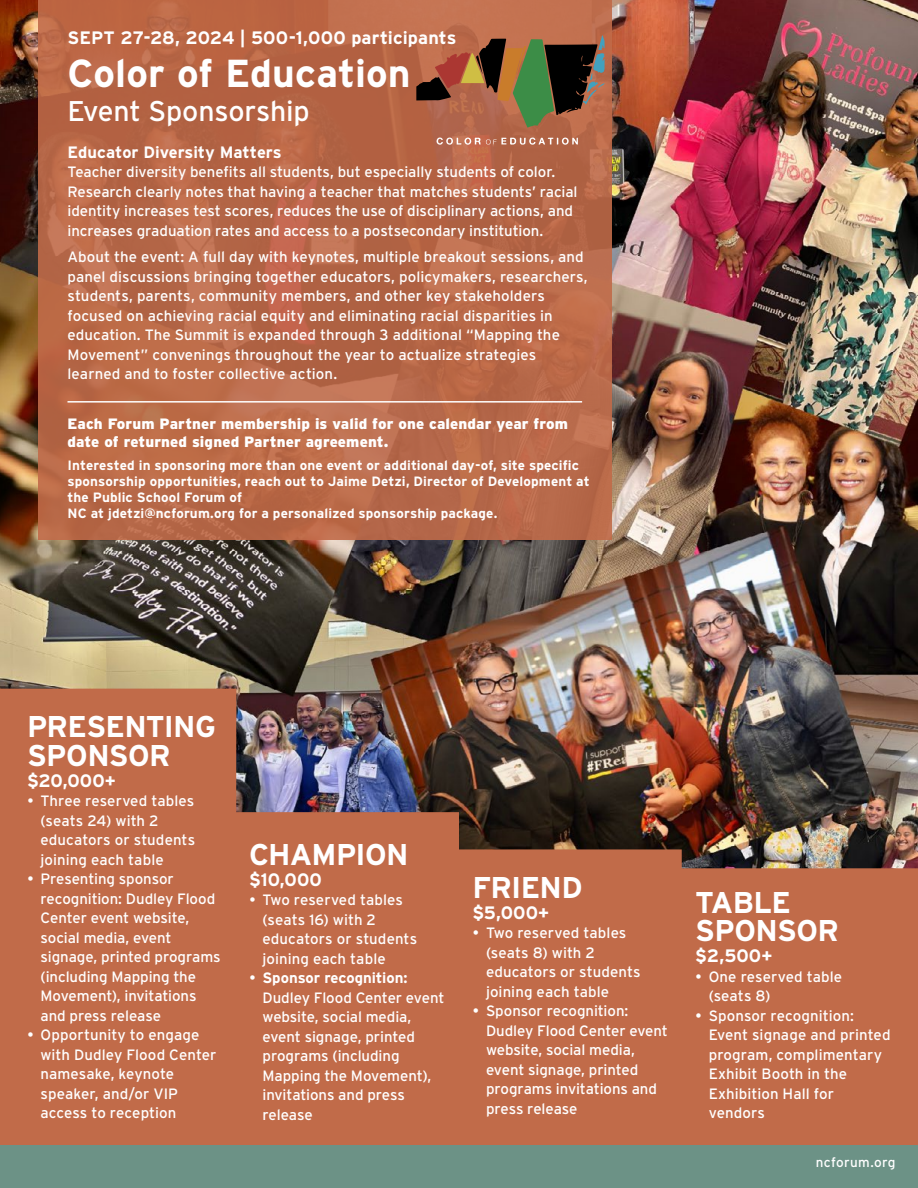
<style>
.page{position:relative;width:918px;height:1188px;background:#fff}
.page>*{position:absolute;margin:0;border:0;box-sizing:border-box;transform-origin:0 0}
.Small_reverse_paragraph{font:700 39px "Interstate";color:#fff}
.Subheader_2{font:700 30px/28.5px "Interstate";letter-spacing:-.02em;color:#fff}
.Subheader_1{font:700 30px/28.5px "Interstate";letter-spacing:-.02em;color:#fff}
.Small_reverse_paragraph-2{font:28.5px "Interstate";letter-spacing:-.01em;color:#fff}
.Small_reverse_paragraph-3{font:700 18px "Interstate";letter-spacing:.005em;color:#fff}
.Subheader_1-2{font:700 18px "Interstate";letter-spacing:.005em;color:#fff}
.Small_reverse_paragraph-4{font:700 16.5px "Interstate";color:#fff}
.Small_reverse_paragraph-5{font:15px/19.5px "Interstate";color:#fff}
.Main_Paragraph_Blue{font:900 15px/18px "Interstate";letter-spacing:.01em;color:#fff}
.Main_Paragraph_Blue-2{font:700 13.5px/16.2px "Interstate";letter-spacing:.01em;color:#fff}
.Footer_Text{font:13.5px "Interstate";letter-spacing:.025em;color:#fff}
.s1{font-weight:700}
</style>
<div class="page">
<img style="left:0;top:0;width:918px;height:689px">
<img style="left:0;top:689px;width:918px;height:457px">
<svg style="left:38px;top:0;width:574px;height:539px;fill:#b76646"></svg>
<div style="left:0;top:1146px;width:918px;height:42px;background:#6c9286"></div>
<svg style="left:436px;top:137px;width:142px;height:8px"></svg>
<svg style="left:416px;top:35px;width:189px;height:93px"></svg>
<hr style="left:68px;top:401px;width:514px;height:2px;background:#fff">
<svg style="left:28px;top:798px;width:5px;height:5px"></svg>
<svg style="left:28px;top:876px;width:5px;height:5px"></svg>
<svg style="left:28px;top:1032px;width:5px;height:5px"></svg>
<svg style="left:250px;top:897px;width:5px;height:5px"></svg>
<svg style="left:250px;top:975px;width:5px;height:5px"></svg>
<svg style="left:474px;top:931px;width:4px;height:4px"></svg>
<svg style="left:474px;top:1009px;width:4px;height:4px"></svg>
<svg style="left:697px;top:974px;width:4px;height:5px"></svg>
<svg style="left:697px;top:1013px;width:4px;height:5px"></svg>
<p class="Small_reverse_paragraph-3" style="left:68px;top:27px;width:390px">SEPT 27-28, 2024 | 500-1,000 participants</p>
<p class="Small_reverse_paragraph" style="left:68px;top:51px;width:345px">Color of Education</p>
<p class="Small_reverse_paragraph-2" style="left:68px;top:95px;width:244px">Event Sponsorship</p>
<p class="Small_reverse_paragraph-4" style="left:68px;top:143px;width:216px">Educator Diversity Matters</p>
<p class="Small_reverse_paragraph-5" style="left:68px;top:162px;width:512px">Teacher diversity benefits all students, but especially students of color.<br>Research clearly notes that having a teacher that matches students’ racial identity increases test scores, reduces the use of disciplinary actions, and increases graduation rates and access to a postsecondary institution.</p>
<p class="Small_reverse_paragraph-5" style="left:68px;top:247px;width:522px">About the event: A full day with keynotes, multiple breakout sessions, and panel discussions bringing together educators, policymakers, researchers, students, parents, community members, and other key stakeholders focused on achieving racial equity and eliminating racial disparities in education. The Summit is expanded through 3 additional “Mapping the Movement” convenings throughout the year to actualize strategies learned and to foster collective action.</p>
<p class="Main_Paragraph_Blue" style="left:68px;top:414px;width:502px">Each Forum Partner membership is valid for one calendar year from date of returned signed Partner agreement.</p>
<p class="Main_Paragraph_Blue-2" style="left:68px;top:457px;width:524px">Interested in sponsoring more than one event or additional day-of, site specific sponsorship opportunities, reach out to Jaime Detzi, Director of Development at the Public School Forum of<br>NC at jdetzi@ncforum.org for a personalized sponsorship package.</p>
<p class="Subheader_1" style="left:27px;top:712px;width:191px">PRESENTING<br>SPONSOR</p>
<p class="Subheader_1-2" style="left:27px;top:770px;width:90px">$20,000+</p>
<p class="Small_reverse_paragraph-5" style="left:40px;top:791px;width:156px">Three reserved tables (seats 24) with 2 educators or students joining each table</p>
<p class="Small_reverse_paragraph-5" style="left:40px;top:869px;width:182px">Presenting sponsor recognition: Dudley Flood<br>Center event website, social media, event signage, printed programs (including Mapping the<br>Movement), invitations and press release</p>
<p class="Small_reverse_paragraph-5" style="left:40px;top:1025px;width:178px">Opportunity to engage with Dudley Flood Center namesake, keynote speaker, and/or VIP access to reception</p>
<p class="Subheader_2" style="left:249px;top:840px;width:161px">CHAMPION</p>
<p class="Subheader_1-2" style="left:249px;top:869px;width:74px">$10,000</p>
<p class="Small_reverse_paragraph-5" style="left:262px;top:890px;width:156px">Two reserved tables (seats 16) with 2 educators or students joining each table</p>
<p class="Small_reverse_paragraph-5" style="left:262px;top:968px;width:183px"><span class="s1">Sponsor recognition:<br></span>Dudley Flood Center event website, social media, event signage, printed programs (including<br>Mapping the Movement), invitations and press release</p>
<p class="Subheader_2" style="left:472px;top:873px;width:112px">FRIEND</p>
<p class="Subheader_1-2" style="left:472px;top:902px;width:78px">$5,000+</p>
<p class="Small_reverse_paragraph-5" style="left:486px;top:923px;width:156px">Two reserved tables (seats 8) with 2 educators or students joining each table</p>
<p class="Small_reverse_paragraph-5" style="left:486px;top:1001px;width:183px">Sponsor recognition:<br>Dudley Flood Center event website, social media, event signage, printed programs invitations and press release</p>
<p class="Subheader_2" style="left:695px;top:888px;width:145px">TABLE<br>SPONSOR</p>
<p class="Subheader_1-2" style="left:695px;top:946px;width:79px">$2,500+</p>
<p class="Small_reverse_paragraph-5" style="left:709px;top:967px;width:135px">One reserved table (seats 8)</p>
<p class="Small_reverse_paragraph-5" style="left:709px;top:1006px;width:183px">Sponsor recognition:<br>Event signage and printed program, complimentary<br>Exhibit Booth in the<br>Exhibition Hall for vendors</p>
<p class="Footer_Text" style="left:816px;top:1155px;width:81px">ncforum.org</p>
</div>
